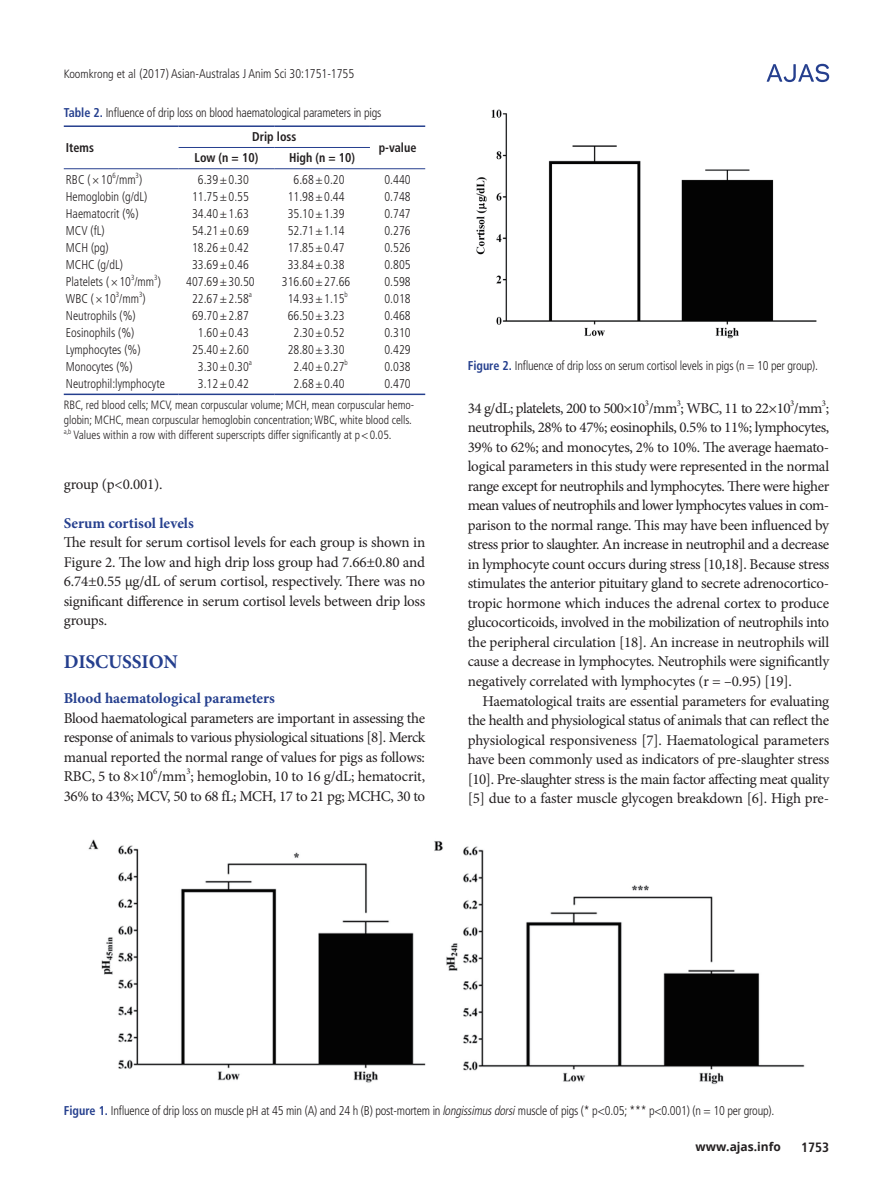
<style>
.page{position:relative;width:893px;height:1191px;background:#fff}
.page>*{position:absolute;margin:0;border:0;box-sizing:border-box;transform-origin:0 0}
.대제목{font:700 19.5px "Minion Pro";letter-spacing:-.01em;color:#253f8e}
.본문{font:15px/19.5px "Minion Pro";letter-spacing:-.02em;color:#231f20;text-align:justify}
.중제목{font:700 15px "Minion Pro";color:#253f8e}
.t1{font:700 condensed 13.5px "Frutiger LT Std";color:#231f20}
.표본문{font:300 condensed 12.75px "Frutiger LT Std";color:#231f20;scale:.95 1}
.표_그림__제목{font:300 condensed 12.75px "Frutiger LT Std";letter-spacing:-.015em;color:#231f20;scale:.95 1}
.DOI{font:300 condensed 12.75px "Frutiger LT Std";color:#231f20;scale:.95 1}
.표_항목{font:700 condensed 12.75px "Frutiger LT Std";color:#231f20;scale:.95 1}
.표_풋노트{font:300 condensed 12px/15px "Frutiger LT Std";color:#231f20;scale:.95 1}
.t2{font:700 12px "Open Sans";color:#231f20}
.본문-2{font:8.7px "Minion Pro";color:#231f20}
.표본문-2{font:300 condensed 7.5px "Frutiger LT Std";color:#231f20;scale:.95 1}
.표_풋노트-2{font:300 condensed 7.05px "Frutiger LT Std";color:#231f20;scale:.95 1}
.s1{font-size:12px}
.s2{font-weight:700;color:#253f8e}
.s3{font-style:italic}
</style>
<div class="page">
<svg style="left:767px;top:64px;width:62px;height:18px"></svg>
<hr style="left:64px;top:125px;width:115px;height:2px;background:#253f8e">
<hr style="left:179px;top:125px;width:95px;height:2px;background:#253f8e">
<hr style="left:274px;top:125px;width:96px;height:2px;background:#253f8e">
<hr style="left:370px;top:125px;width:55px;height:2px;background:#253f8e">
<hr style="left:179px;top:147px;width:95px;height:1px;background:#253f8e">
<hr style="left:274px;top:147px;width:96px;height:1px;background:#253f8e">
<hr style="left:64px;top:168px;width:115px;height:1px;background:#253f8e">
<hr style="left:179px;top:168px;width:95px;height:1px;background:#253f8e">
<hr style="left:274px;top:168px;width:96px;height:1px;background:#253f8e">
<hr style="left:370px;top:168px;width:55px;height:1px;background:#253f8e">
<hr style="left:64px;top:393px;width:115px;height:2px;background:#253f8e">
<hr style="left:179px;top:393px;width:95px;height:2px;background:#253f8e">
<hr style="left:274px;top:393px;width:96px;height:2px;background:#253f8e">
<hr style="left:370px;top:393px;width:55px;height:2px;background:#253f8e">
<img style="left:88px;top:839px;width:717px;height:246px">
<img style="left:476px;top:109px;width:341px;height:230px">
<p class="DOI" style="left:64px;top:66px;width:307px"><span class="s1">Koomkrong et al</span> (2017) Asian-Australas J Anim Sci 30:1751-1755</p>
<p class="표_그림__제목" style="left:64px;top:105px;width:336px"><span class="s2">Table 2.</span> Influence of drip loss on blood haematological parameters in pigs</p>
<p class="표_항목" style="left:66px;top:140px;width:31px">Items</p>
<p class="표_항목" style="left:252px;top:129px;width:48px">Drip loss</p>
<p class="표_항목" style="left:379px;top:140px;width:41px">p-value</p>
<p class="표_항목" style="left:195px;top:150px;width:68px">Low (n = 10)</p>
<p class="표_항목" style="left:289px;top:150px;width:71px">High (n = 10)</p>
<p class="표본문-2" style="left:112px;top:171px;width:5px">6</p>
<p class="표본문-2" style="left:136px;top:171px;width:5px">3</p>
<p class="표본문" style="left:198px;top:172px;width:55px">6.39 ± 0.30</p>
<p class="표본문" style="left:294px;top:172px;width:55px">6.68 ± 0.20</p>
<p class="표본문" style="left:384px;top:172px;width:29px">0.440</p>
<p class="표본문" style="left:66px;top:189px;width:87px">Hemoglobin (g/dL)</p>
<p class="표본문" style="left:192px;top:189px;width:61px">11.75 ± 0.55</p>
<p class="표본문" style="left:288px;top:189px;width:61px">11.98 ± 0.44</p>
<p class="표본문" style="left:384px;top:189px;width:29px">0.748</p>
<p class="표본문" style="left:66px;top:206px;width:78px">Haematocrit (%)</p>
<p class="표본문" style="left:192px;top:206px;width:61px">34.40 ± 1.63</p>
<p class="표본문" style="left:288px;top:206px;width:61px">35.10 ± 1.39</p>
<p class="표본문" style="left:384px;top:206px;width:29px">0.747</p>
<p class="표본문" style="left:66px;top:223px;width:42px">MCV (fL)</p>
<p class="표본문" style="left:192px;top:223px;width:61px">54.21 ± 0.69</p>
<p class="표본문" style="left:288px;top:223px;width:61px">52.71 ± 1.14</p>
<p class="표본문" style="left:384px;top:223px;width:29px">0.276</p>
<p class="표본문" style="left:66px;top:240px;width:46px">MCH (pg)</p>
<p class="표본문" style="left:192px;top:240px;width:61px">18.26 ± 0.42</p>
<p class="표본문" style="left:288px;top:240px;width:61px">17.85 ± 0.47</p>
<p class="표본문" style="left:384px;top:240px;width:29px">0.526</p>
<p class="표본문" style="left:66px;top:257px;width:61px">MCHC (g/dL)</p>
<p class="표본문" style="left:192px;top:257px;width:61px">33.69 ± 0.46</p>
<p class="표본문" style="left:288px;top:257px;width:61px">33.84 ± 0.38</p>
<p class="표본문" style="left:384px;top:257px;width:29px">0.805</p>
<p class="표본문" style="left:66px;top:274px;width:101px">Platelets ( × 10 /mm )</p>
<p class="표본문" style="left:66px;top:172px;width:82px">RBC ( × 10 /mm )</p>
<p class="표본문-2" style="left:131px;top:273px;width:5px">3</p>
<p class="표본문-2" style="left:154px;top:273px;width:5px">3</p>
<p class="표본문" style="left:186px;top:274px;width:74px">407.69 ± 30.50</p>
<p class="표본문" style="left:282px;top:274px;width:74px">316.60 ± 27.66</p>
<p class="표본문" style="left:384px;top:274px;width:29px">0.598</p>
<p class="표본문" style="left:66px;top:291px;width:85px">WBC ( × 10 /mm )</p>
<p class="표본문-2" style="left:116px;top:290px;width:5px">3</p>
<p class="표본문-2" style="left:139px;top:290px;width:5px">3</p>
<p class="표본문" style="left:192px;top:291px;width:61px">22.67 ± 2.58</p>
<p class="표본문-2" style="left:249px;top:290px;width:5px">a</p>
<p class="표본문" style="left:288px;top:291px;width:61px">14.93 ± 1.15</p>
<p class="표본문-2" style="left:345px;top:290px;width:5px">b</p>
<p class="표본문" style="left:384px;top:291px;width:29px">0.018</p>
<p class="표본문" style="left:66px;top:308px;width:75px">Neutrophils (%)</p>
<p class="표본문" style="left:192px;top:308px;width:61px">69.70 ± 2.87</p>
<p class="표본문" style="left:288px;top:308px;width:61px">66.50 ± 3.23</p>
<p class="표본문" style="left:384px;top:308px;width:29px">0.468</p>
<p class="표본문" style="left:66px;top:325px;width:74px">Eosinophils (%)</p>
<p class="표본문" style="left:198px;top:325px;width:55px">1.60 ± 0.43</p>
<p class="표본문" style="left:294px;top:325px;width:55px">2.30 ± 0.52</p>
<p class="표본문" style="left:384px;top:325px;width:29px">0.310</p>
<p class="표본문" style="left:66px;top:342px;width:80px">Lymphocytes (%)</p>
<p class="표본문" style="left:192px;top:342px;width:61px">25.40 ± 2.60</p>
<p class="표본문" style="left:288px;top:342px;width:61px">28.80 ± 3.30</p>
<p class="표본문" style="left:384px;top:342px;width:29px">0.429</p>
<p class="표본문" style="left:66px;top:359px;width:72px">Monocytes (%)</p>
<p class="표본문" style="left:198px;top:359px;width:55px">3.30 ± 0.30</p>
<p class="표본문-2" style="left:249px;top:358px;width:5px">a</p>
<p class="표본문" style="left:294px;top:359px;width:55px">2.40 ± 0.27</p>
<p class="표본문-2" style="left:345px;top:358px;width:5px">b</p>
<p class="표본문" style="left:384px;top:359px;width:29px">0.038</p>
<p class="표본문" style="left:66px;top:376px;width:106px">Neutrophil:lymphocyte</p>
<p class="표본문" style="left:198px;top:376px;width:55px">3.12 ± 0.42</p>
<p class="표본문" style="left:294px;top:376px;width:55px">2.68 ± 0.40</p>
<p class="표본문" style="left:384px;top:376px;width:29px">0.470</p>
<p class="표_풋노트" style="left:64px;top:398px;width:370px">RBC, red blood cells; MCV, mean corpuscular volume; MCH, mean corpuscular hemo&shy;globin; MCHC, mean corpuscular hemoglobin concentration; WBC, white blood cells.</p>
<p class="표_풋노트-2" style="left:64px;top:427px;width:10px">a,b</p>
<p class="표_풋노트" style="left:74px;top:428px;width:336px">Values within a row with different superscripts differ significantly at p &lt; 0.05.</p>
<p class="본문" style="left:64px;top:474px;width:100px">group (p&lt;0.001).</p>
<p class="중제목" style="left:64px;top:512px;width:131px">Serum cortisol levels</p>
<p class="본문" style="left:64px;top:533px;width:363px">The result for serum cortisol levels for each group is shown in Figure 2. The low and high drip loss group had 7.66±0.80 and 6.74±0.55 μg/dL of serum cortisol, respectively. There was no significant difference in serum cortisol levels between drip loss groups.</p>
<p class="대제목" style="left:64px;top:648px;width:116px">DISCUSSION</p>
<p class="중제목" style="left:64px;top:688px;width:213px">Blood haematological parameters</p>
<p class="본문" style="left:64px;top:708px;width:363px">Blood haematological parameters are important in assessing the response of animals to various physiological situations [8]. Merck manual reported the normal range of values for pigs as follows:<br>RBC, 5 to 8×10 /mm ; hemoglobin, 10 to 16 g/dL; hematocrit,</p>
<p class="본문-2" style="left:153px;top:765px;width:6px">6</p>
<p class="본문-2" style="left:186px;top:765px;width:6px">3</p>
<p class="본문" style="left:64px;top:786px;width:363px">36% to 43%; MCV, 50 to 68 fL; MCH, 17 to 21 pg; MCHC, 30 to</p>
<p class="표_그림__제목" style="left:468px;top:358px;width:370px"><span class="s2">Figure 2.</span> Influence of drip loss on serum cortisol levels in pigs (n = 10 per group).</p>
<p class="본문-2" style="left:645px;top:397px;width:6px">3</p>
<p class="본문-2" style="left:677px;top:397px;width:6px">3</p>
<p class="본문-2" style="left:790px;top:397px;width:6px">3</p>
<p class="본문-2" style="left:822px;top:397px;width:6px">3</p>
<p class="본문" style="left:468px;top:418px;width:363px">neutrophils, 28% to 47%; eosinophils, 0.5% to 11%; lymphocytes, 39% to 62%; and monocytes, 2% to 10%. The average haemato&shy;logical parameters in this study were represented in the normal range except for neutrophils and lymphocytes. There were higher mean values of neutrophils and lower lymphocytes values in com&shy;parison to the normal range. This may have been influenced by stress prior to slaughter. An increase in neutrophil and a decrease in lymphocyte count occurs during stress [10,18]. Because stress stimulates the anterior pituitary gland to secrete adrenocortico&shy;tropic hormone which induces the adrenal cortex to produce glucocorticoids, involved in the mobilization of neutrophils into the peripheral circulation [18]. An increase in neutrophils will cause a decrease in lymphocytes. Neutrophils were significantly negatively correlated with lymphocytes (r = –0.95) [19].</p>
<p class="본문" style="left:468px;top:691px;width:363px;text-indent:15px">Haematological traits are essential parameters for evaluating the health and physiological status of animals that can reflect the physiological responsiveness [7]. Haematological parameters have been commonly used as indicators of pre-slaughter stress [10]. Pre-slaughter stress is the main factor affecting meat quality [5] due to a faster muscle glycogen breakdown [6]. High pre-</p>
<p class="본문" style="left:468px;top:398px;width:363px">34 g/dL; platelets, 200 to 500×10 /mm ; WBC, 11 to 22×10 /mm ;</p>
<p class="표_그림__제목" style="left:64px;top:1103px;width:750px"><span class="s2">Figure 1.</span> Influence of drip loss on muscle pH at 45 min (A) and 24 h (B) post-mortem in <span class="s3">longissimusdorsi</span>muscle of pigs (* p&lt;0.05; *** p&lt;0.001) (n = 10 per group).</p>
<p class="t2" style="left:695px;top:1138px;width:87px">www.ajas.info</p>
<p class="t1" style="left:801px;top:1138px;width:30px">1753</p>
</div>
